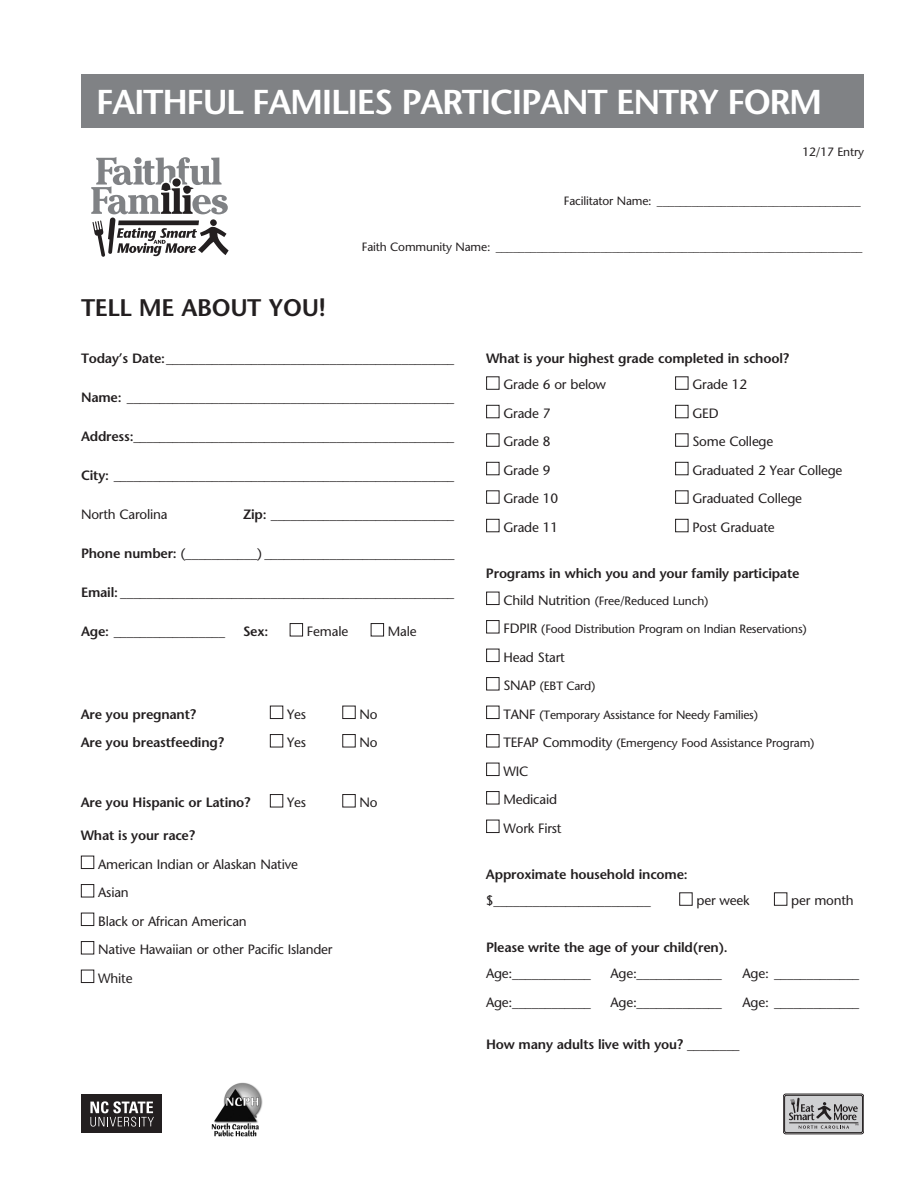
<style>
.page{position:relative;width:918px;height:1188px;background:#fff}
.page>*{position:absolute;margin:0;border:0;box-sizing:border-box;transform-origin:0 0}
.t1{font:600 34.5px "Stone Sans";letter-spacing:-.04em;color:#fff}
.t2{font:600 24px "Stone Sans";letter-spacing:-.015em;color:#231f20}
.t3{font:13.5px/28.5px "Stone Sans";letter-spacing:-.015em;color:#231f20}
.t4{font:600 13.5px "Stone Sans";letter-spacing:-.015em;color:#231f20}
.t5{font:12px "Stone Sans";letter-spacing:-.015em;color:#231f20}
.s1{font-weight:600}
.s2{font-size:13.5px}
.s3{font-weight:400}
</style>
<div class="page">
<div style="left:270px;top:706px;width:13px;height:13px;border:1px solid #231f20"></div>
<div style="left:343px;top:706px;width:12px;height:13px;border:1px solid #231f20"></div>
<div style="left:270px;top:734px;width:13px;height:13px;border:1px solid #231f20"></div>
<div style="left:270px;top:794px;width:13px;height:13px;border:1px solid #231f20"></div>
<div style="left:81px;top:856px;width:13px;height:13px;border:1px solid #231f20"></div>
<div style="left:81px;top:884px;width:13px;height:13px;border:1px solid #231f20"></div>
<div style="left:81px;top:913px;width:13px;height:13px;border:1px solid #231f20"></div>
<div style="left:81px;top:941px;width:13px;height:13px;border:1px solid #231f20"></div>
<div style="left:81px;top:970px;width:13px;height:13px;border:1px solid #231f20"></div>
<svg style="left:91px;top:157px;width:138px;height:100px"></svg>
<div style="left:81px;top:74px;width:783px;height:54px;background:#808285"></div>
<div style="left:290px;top:623px;width:13px;height:13px;border:1px solid #231f20"></div>
<div style="left:371px;top:623px;width:13px;height:13px;border:1px solid #231f20"></div>
<div style="left:486px;top:405px;width:13px;height:13px;border:1px solid #231f20"></div>
<div style="left:675px;top:405px;width:13px;height:13px;border:1px solid #231f20"></div>
<div style="left:486px;top:462px;width:13px;height:13px;border:1px solid #231f20"></div>
<div style="left:675px;top:462px;width:13px;height:13px;border:1px solid #231f20"></div>
<div style="left:486px;top:519px;width:13px;height:13px;border:1px solid #231f20"></div>
<div style="left:675px;top:519px;width:13px;height:13px;border:1px solid #231f20"></div>
<div style="left:486px;top:592px;width:13px;height:13px;border:1px solid #231f20"></div>
<div style="left:486px;top:620px;width:13px;height:13px;border:1px solid #231f20"></div>
<div style="left:486px;top:649px;width:13px;height:13px;border:1px solid #231f20"></div>
<div style="left:486px;top:677px;width:13px;height:13px;border:1px solid #231f20"></div>
<div style="left:486px;top:706px;width:13px;height:13px;border:1px solid #231f20"></div>
<div style="left:486px;top:734px;width:13px;height:13px;border:1px solid #231f20"></div>
<div style="left:486px;top:763px;width:13px;height:13px;border:1px solid #231f20"></div>
<div style="left:486px;top:791px;width:13px;height:13px;border:1px solid #231f20"></div>
<div style="left:486px;top:820px;width:13px;height:13px;border:1px solid #231f20"></div>
<div style="left:774px;top:893px;width:13px;height:12px;border:1px solid #231f20"></div>
<div style="left:783px;top:1094px;width:81px;height:40px;border:1px solid #231f20;border-radius:3px"></div>
<div style="left:785px;top:1095px;width:78px;height:38px;background:#cfd0d2;border-radius:2px"></div>
<div style="left:784px;top:1095px;width:79px;height:38px;border:1px solid #231f20;border-radius:2px"></div>
<svg style="left:789px;top:1098px;width:69px;height:31px"></svg>
<div style="left:81px;top:1095px;width:81px;height:38px;background:#231f20"></div>
<svg style="left:90px;top:1101px;width:64px;height:26px"></svg>
<img style="left:211px;top:1082px;width:52px;height:55px">
<h1 class="t1" style="left:96px;top:81px;width:728px">FAITHFUL FAMILIES PARTICIPANT ENTRY FORM</h1>
<p class="t5" style="left:803px;top:144px;width:63px">12/17 Entry</p>
<p class="t5" style="left:564px;top:193px;width:298px">Facilitator Name: ___________________________________</p>
<p class="t5" style="left:362px;top:240px;width:502px">Faith Community Name: _______________________________________________________________</p>
<h2 class="t2" style="left:81px;top:292px;width:246px">TELL ME ABOUT YOU!</h2>
<p class="t3" style="left:81px;top:344px;width:375px"><span class="s1">Today’s Date:</span>____________________________________________</p>
<p class="t3" style="left:81px;top:383px;width:375px"><span class="s1">Name:</span> __________________________________________________</p>
<p class="t3" style="left:81px;top:422px;width:375px"><span class="s1">Address:</span>_________________________________________________</p>
<p class="t3" style="left:81px;top:461px;width:375px"><span class="s1">City:</span> ____________________________________________________</p>
<p class="t3" style="left:81px;top:500px;width:88px">North Carolina</p>
<p class="t3" style="left:243px;top:500px;width:213px"><span class="s1">Zip:</span> ____________________________</p>
<p class="t3" style="left:81px;top:539px;width:375px"><span class="s1">Phone number:</span> (___________) _____________________________</p>
<p class="t3" style="left:81px;top:578px;width:375px"><span class="s1">Email:</span> ___________________________________________________</p>
<p class="t3" style="left:81px;top:617px;width:146px"><span class="s1">Age:</span> _________________</p>
<p class="t4" style="left:243px;top:623px;width:27px">Sex:</p>
<p class="t3" style="left:307px;top:617px;width:43px">Female</p>
<p class="t3" style="left:388px;top:617px;width:30px">Male</p>
<p class="t4" style="left:81px;top:705px;width:117px">Are you pregnant?</p>
<p class="t3" style="left:287px;top:699px;width:20px">Yes</p>
<p class="t3" style="left:360px;top:699px;width:20px">No</p>
<p class="t4" style="left:81px;top:734px;width:145px">Are you breastfeeding?</p>
<p class="t3" style="left:287px;top:728px;width:20px">Yes</p>
<p class="t3" style="left:360px;top:728px;width:20px">No</p>
<p class="t4" style="left:81px;top:794px;width:171px">Are you Hispanic or Latino?</p>
<p class="t3" style="left:287px;top:788px;width:20px">Yes</p>
<p class="t3" style="left:360px;top:788px;width:20px">No</p>
<p class="t4" style="left:81px;top:827px;width:116px">What is your race?</p>
<p class="t3" style="left:98px;top:849px;width:236px">American Indian or Alaskan Native<br>Asian<br>Black or African American<br>Native Hawaiian or other Pacific Islander<br>White</p>
<p class="t4" style="left:486px;top:350px;width:305px">What is your highest grade completed in school?</p>
<p class="t3" style="left:503px;top:370px;width:104px">Grade 6 or below</p>
<p class="t3" style="left:692px;top:370px;width:56px">Grade 12</p>
<p class="t3" style="left:503px;top:399px;width:49px">Grade 7</p>
<p class="t3" style="left:692px;top:399px;width:28px">GED</p>
<p class="t3" style="left:503px;top:427px;width:49px">Grade 8</p>
<p class="t3" style="left:692px;top:427px;width:82px">Some College</p>
<p class="t3" style="left:503px;top:456px;width:49px">Grade 9</p>
<p class="t3" style="left:692px;top:456px;width:152px">Graduated 2 Year College</p>
<p class="t3" style="left:503px;top:484px;width:56px">Grade 10</p>
<p class="t3" style="left:692px;top:484px;width:111px">Graduated College</p>
<p class="t3" style="left:503px;top:513px;width:56px">Grade 11</p>
<p class="t3" style="left:692px;top:513px;width:84px">Post Graduate</p>
<p class="t4" style="left:486px;top:565px;width:315px">Programs in which you and your family participate</p>
<p class="t5" style="left:503px;top:593px;width:206px"><span class="s2">Child Nutrition</span> (Free/Reduced Lunch)</p>
<p class="t5" style="left:503px;top:621px;width:305px"><span class="s2">FDPIR</span> (Food Distribution Program on Indian Reservations)</p>
<p class="t3" style="left:503px;top:642px;width:63px">Head Start</p>
<p class="t5" style="left:503px;top:678px;width:93px"><span class="s2">SNAP</span> (EBT Card)</p>
<p class="t5" style="left:503px;top:707px;width:256px"><span class="s2">TANF</span> (Temporary Assistance for Needy Families)</p>
<p class="t5" style="left:503px;top:735px;width:312px"><span class="s2">TEFAP Commodity</span> (Emergency Food Assistance Program)</p>
<p class="t3" style="left:503px;top:756px;width:60px">WIC<br>Medicaid<br>Work First</p>
<p class="t4" style="left:486px;top:866px;width:203px">Approximate household income:</p>
<p class="t3" style="left:486px;top:886px;width:166px">$________________________</p>
<p class="t3" style="left:697px;top:886px;width:55px">per week</p>
<p class="t3" style="left:791px;top:886px;width:64px">per month</p>
<p class="t4" style="left:486px;top:939px;width:243px">Please write the age of your child(ren).</p>
<p class="t3" style="left:486px;top:959px;width:106px">Age:____________</p>
<p class="t3" style="left:610px;top:959px;width:113px">Age:_____________</p>
<p class="t3" style="left:743px;top:959px;width:118px">Age: _____________</p>
<p class="t3" style="left:486px;top:987px;width:106px">Age:____________</p>
<p class="t3" style="left:610px;top:987px;width:113px">Age:_____________</p>
<p class="t3" style="left:743px;top:987px;width:118px">Age: _____________</p>
<p class="t4" style="left:486px;top:1035px;width:255px">How many adults live with you? <span class="s3">________</span></p>
</div>
